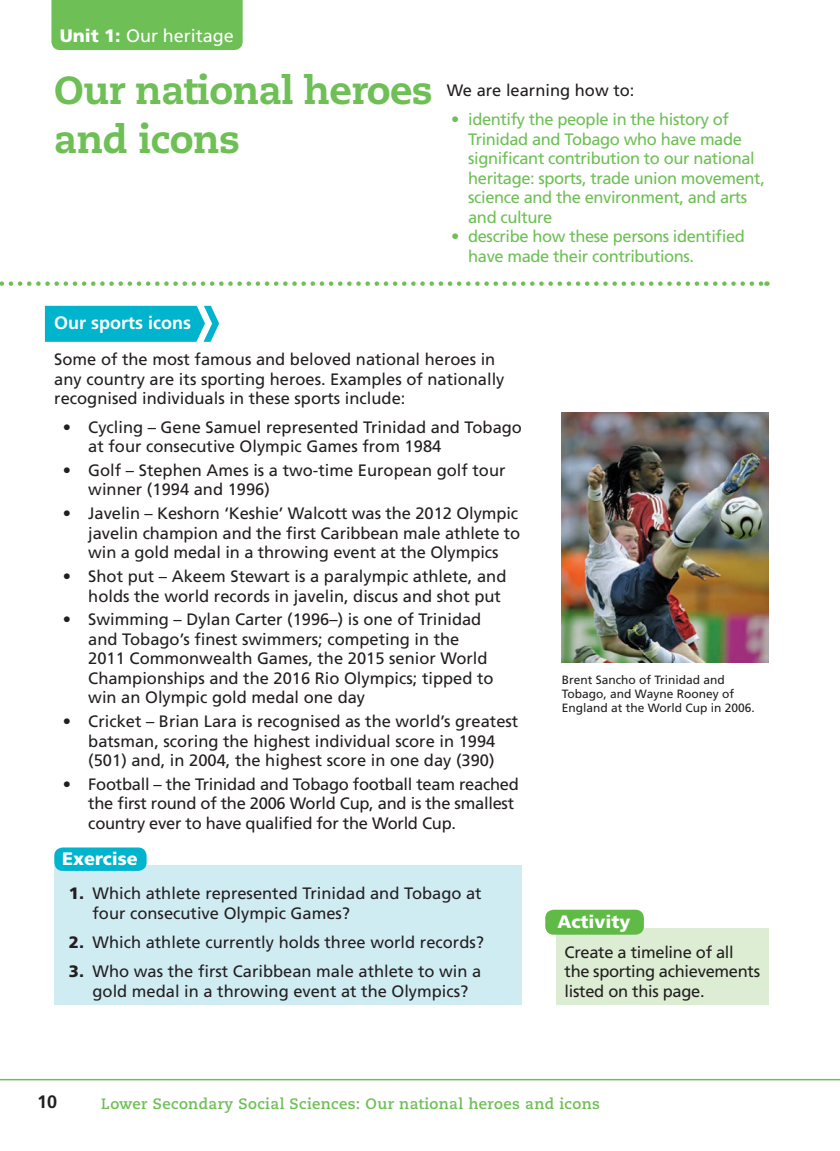
<style>
.page{position:relative;width:840px;height:1151px;background:#fff}
.page>*{position:absolute;margin:0;border:0;box-sizing:border-box;transform-origin:0 0}
.t1{font:800 39px/48.8px "Caecilia LT Std";letter-spacing:-.015em;color:#6ebf56}
.t2{font:18px "Frutiger LT Std";color:#fff}
.t3{font:900 18px "Frutiger LT Std";color:#fff}
.t4{font:700 18px "Frutiger LT Std";color:#fff}
.t5{font:700 18px "Frutiger LT Std";color:#231f20}
.t6{font:16.5px/19.5px "Frutiger LT Std";color:#231f20}
.t7{font:16.5px/19.5px "Frutiger LT Std";letter-spacing:-.025em;color:#6ebf56}
.t8{font:16.5px/19.5px "Frutiger LT Std";letter-spacing:-.02em;color:#231f20}
.t9{font:700 15px "Caecilia LT Std";letter-spacing:.025em;color:#6ebf56}
.t10{font:12px/14.4px "Frutiger LT Std";color:#231f20}
.s1{font-weight:900}
</style>
<div class="page">
<hr style="left:0;top:1078px;width:840px;height:2px;background:#6ebf56">
<div style="left:51px;top:0;width:192px;height:50px;background:#6ebf56"></div>
<svg style="left:2px;top:281px;width:765px;height:5px"></svg>
<div style="left:45px;top:306px;width:175px;height:36px;background:#00b4cd"></div>
<svg style="left:196px;top:305px;width:24px;height:37px"></svg>
<div style="left:54px;top:865px;width:468px;height:140px;background:#d0ecf3"></div>
<div style="left:54px;top:847px;width:93px;height:23px;background:#00b4cd;border-radius:9px"></div>
<img style="left:562px;top:412px;width:207px;height:250px">
<div style="left:556px;top:928px;width:213px;height:77px;background:#ddedd4"></div>
<div style="left:545px;top:909px;width:99px;height:25px;background:#60bb46;border-radius:9px"></div>
<p class="t2" style="left:60px;top:28px;width:176px"><span class="s1">Unit 1:</span> Our heritage</p>
<h1 class="t1" style="left:54px;top:70px;width:380px">Our national heroes and icons</h1>
<p class="t6" style="left:447px;top:82px;width:189px">We are learning how to:</p>
<p class="t7" style="left:468px;top:111px;width:298px;text-indent:-17px">• identify the people in the history of Trinidad and Tobago who have made significant contribution to our national heritage: sports, trade union movement, science and the environment, and arts and culture</p>
<p class="t7" style="left:468px;top:228px;width:278px;text-indent:-17px">• describe how these persons identified have made their contributions.</p>
<p class="t4" style="left:54px;top:315px;width:138px">Our sports icons</p>
<p class="t6" style="left:54px;top:350px;width:452px">Some of the most famous and beloved national heroes in any country are its sporting heroes. Examples of nationally recognised individuals in these sports include:</p>
<p class="t6" style="left:88px;top:418px;width:435px;text-indent:-26px">• Cycling – Gene Samuel represented Trinidad and Tobago at four consecutive Olympic Games from 1984</p>
<p class="t6" style="left:88px;top:461px;width:419px;text-indent:-26px">• Golf – Stephen Ames is a two-time European golf tour winner (1994 and 1996)</p>
<p class="t6" style="left:88px;top:504px;width:434px;text-indent:-26px">• Javelin – Keshorn ‘Keshie’ Walcott was the 2012 Olympic javelin champion and the first Caribbean male athlete to win a gold medal in a throwing event at the Olympics</p>
<p class="t6" style="left:88px;top:567px;width:420px;text-indent:-26px">• Shot put – Akeem Stewart is a paralympic athlete, and holds the world records in javelin, discus and shot put</p>
<p class="t6" style="left:88px;top:610px;width:407px;text-indent:-26px">• Swimming – Dylan Carter (1996–) is one of Trinidad and Tobago’s finest swimmers; competing in the 2011 Commonwealth Games, the 2015 senior World Championships and the 2016 Rio Olympics; tipped to win an Olympic gold medal one day</p>
<p class="t6" style="left:63px;top:712px;width:457px;text-align:center">• Cricket – Brian Lara is recognised as the world’s greatest batsman, scoring the highest individual score in 1994<br>(501) and, in 2004, the highest score in one day (390)</p>
<p class="t6" style="left:88px;top:775px;width:432px;text-indent:-26px">• Football – the Trinidad and Tobago football team reached the first round of the 2006 World Cup, and is the smallest country ever to have qualified for the World Cup.</p>
<p class="t3" style="left:62px;top:851px;width:77px">Exercise</p>
<p class="t6" style="left:93px;top:884px;width:391px;text-indent:-24px"><span class="s1">1.</span> Which athlete represented Trinidad and Tobago at four consecutive Olympic Games?</p>
<p class="t6" style="left:69px;top:933px;width:417px"><span class="s1">2.</span> Which athlete currently holds three world records?</p>
<p class="t6" style="left:93px;top:962px;width:390px;text-indent:-24px"><span class="s1">3.</span> Who was the first Caribbean male athlete to win a gold medal in a throwing event at the Olympics?</p>
<p class="t10" style="left:562px;top:672px;width:195px">Brent Sancho of Trinidad and<br>Tobago, and Wayne Rooney of<br>England at the World Cup in 2006.</p>
<p class="t3" style="left:557px;top:913px;width:75px">Activity</p>
<p class="t8" style="left:565px;top:943px;width:197px">Create a timeline of all the sporting achievements listed on this page.</p>
<p class="t5" style="left:37px;top:1094px;width:22px">10</p>
<p class="t9" style="left:101px;top:1097px;width:500px">Lower Secondary Social Sciences: Our national heroes and icons</p>
</div>
